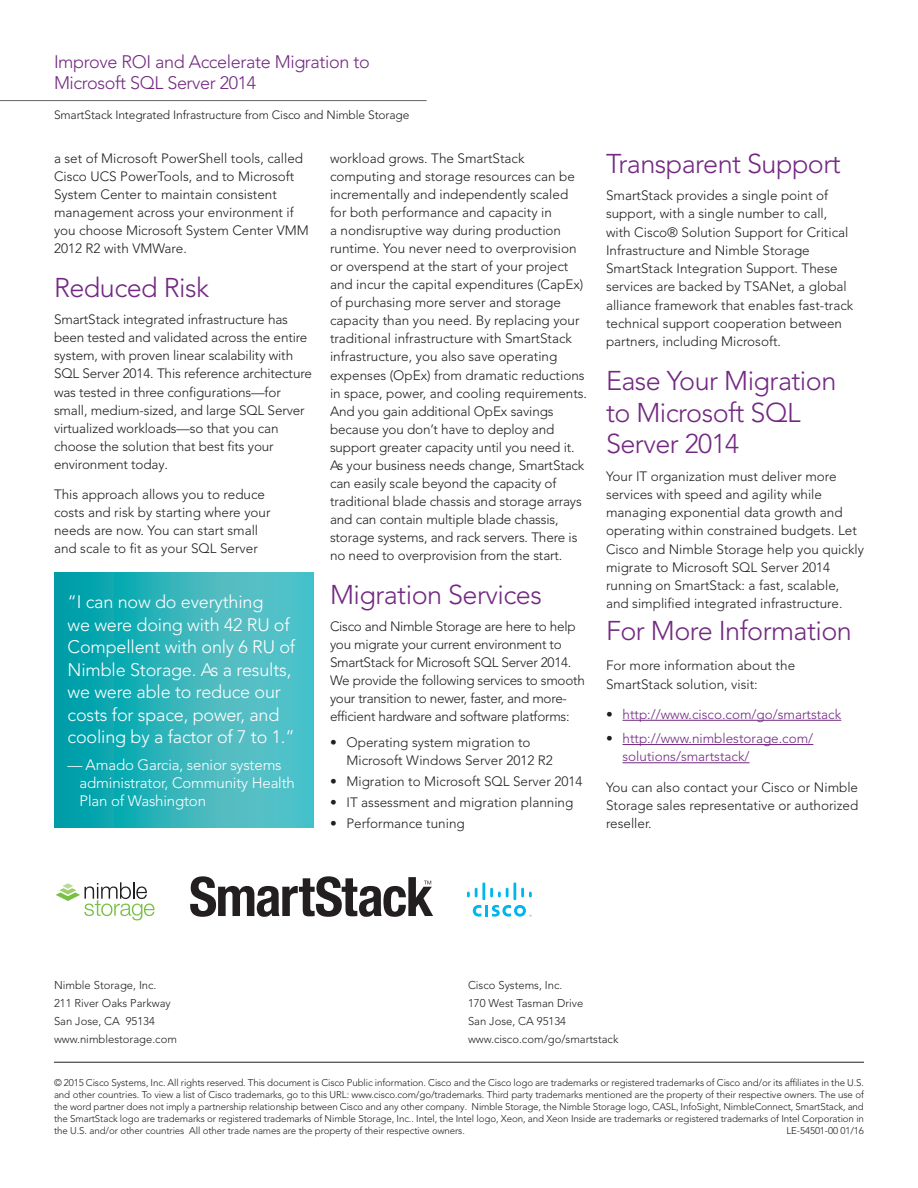
<style>
.page{position:relative;width:918px;height:1188px;background:#fff}
.page>*{position:absolute;margin:0;border:0;box-sizing:border-box;transform-origin:0 0}
.Head_1{font:300 27px/31.8px "Avenir LT Pro";letter-spacing:-.02em;color:#732982}
.Body_1{font:300 27px "Avenir LT Pro";letter-spacing:-.02em;color:#732982}
.Sidebar_Quote{font:300 18px/22.5px "Avenir LT Pro";letter-spacing:-.01em;color:#fff}
.t1{font:300 18px/21px "Avenir LT Pro";letter-spacing:-.02em;color:#732982}
.t2{font:300 15px/18px "Avenir LT Pro";letter-spacing:-.01em;color:#fff}
.Body_1-2{font:300 13.5px/18px "Avenir LT Pro";color:#231f20}
.Body_Before_Bullets{font:300 13.5px/18px "Avenir LT Pro";letter-spacing:-.02em;color:#231f20}
.t3{font:300 13.5px/18.3px "Avenir LT Pro";color:#732982}
.t4{font:300 12px "Avenir LT Pro";letter-spacing:-.01em;color:#231f20}
.t5{font:300 11.25px/18px "Avenir LT Pro";color:#231f20}
.t6{font:300 9.75px/12px "Avenir LT Pro";letter-spacing:-.01em;color:#231f20;text-align:justify}
.s1{color:#231f20}
</style>
<div class="page">
<hr style="left:54px;top:1062px;width:810px;height:1px;background:#231f20">
<svg style="left:56px;top:882px;width:99px;height:38px"></svg>
<svg style="left:190px;top:876px;width:243px;height:41px"></svg>
<svg style="left:467px;top:888px;width:11px;height:9px"></svg>
<hr style="left:482px;top:882px;width:3px;height:18px;background:#00b6ef">
<svg style="left:490px;top:888px;width:19px;height:9px"></svg>
<hr style="left:513px;top:882px;width:3px;height:18px;background:#00b6ef">
<svg style="left:521px;top:888px;width:11px;height:9px"></svg>
<svg style="left:473px;top:905px;width:59px;height:12px"></svg>
<hr style="left:0;top:100px;width:427px;height:1px;background:#636366">
<hr style="left:622px;top:720px;width:219px;height:1px;background:#732982">
<hr style="left:622px;top:744px;width:191px;height:1px;background:#732982">
<hr style="left:622px;top:763px;width:128px;height:1px;background:#732982">
<svg style="left:54px;top:572px;width:259px;height:256px;background:#30b3ba"></svg>
<h2 class="t1" style="left:54px;top:51px;width:317px">Improve ROI and Accelerate Migration to<br>Microsoft SQL Server 2014</h2>
<p class="t4" style="left:54px;top:108px;width:357px">SmartStack Integrated Infrastructure from Cisco and Nimble Storage</p>
<p class="Body_1-2" style="left:54px;top:149px;width:256px">a set of Microsoft PowerShell tools, called Cisco UCS PowerTools, and to Microsoft System Center to maintain consistent management across your environment if you choose Microsoft System Center VMM 2012 R2 with VMWare.</p>
<p class="Head_1" style="left:54px;top:272px;width:157px">Reduced Risk</p>
<p class="Body_1-2" style="left:54px;top:310px;width:259px">SmartStack integrated infrastructure has been tested and validated across the entire system, with proven linear scalability with SQL Server 2014. This reference architecture was tested in three configurations—for small, medium-sized, and large SQL Server virtualized workloads—so that you can choose the solution that best fits your environment today.</p>
<p class="Body_1-2" style="left:54px;top:485px;width:218px">This approach allows you to reduce costs and risk by starting where your needs are now. You can start small and scale to fit as your SQL Server</p>
<p class="Sidebar_Quote" style="left:68px;top:591px;width:229px">“I can now do everything<br>we were doing with 42 RU of<br>Compellent with only 6 RU of<br>Nimble Storage. As a results, we were able to reduce our costs for space, power, and cooling by a factor of 7 to 1.”</p>
<p class="t2" style="left:80px;top:756px;width:217px;text-indent:-12px">— Amado Garcia, senior systems administrator, Community Health<br>Plan of Washington</p>
<p class="Body_1-2" style="left:330px;top:149px;width:259px">workload grows. The SmartStack computing and storage resources can be incrementally and independently scaled for both performance and capacity in<br>a nondisruptive way during production runtime. You never need to overprovision or overspend at the start of your project and incur the capital expenditures (CapEx) of purchasing more server and storage capacity than you need. By replacing your traditional infrastructure with SmartStack infrastructure, you also save operating expenses (OpEx) from dramatic reductions in space, power, and cooling requirements.<br>And you gain additional OpEx savings because you don’t have to deploy and support greater capacity until you need it.<br>As your business needs change, SmartStack can easily scale beyond the capacity of traditional blade chassis and storage arrays and can contain multiple blade chassis, storage systems, and rack servers. There is no need to overprovision from the start.</p>
<p class="Head_1" style="left:330px;top:579px;width:213px">Migration Services</p>
<p class="Body_Before_Bullets" style="left:330px;top:617px;width:256px">Cisco and Nimble Storage are here to help you migrate your current environment to SmartStack for Microsoft SQL Server 2014.<br>We provide the following services to smooth your transition to newer, faster, and more&shy;efficient hardware and software platforms:</p>
<p class="Body_1-2" style="left:346px;top:733px;width:208px;text-indent:-16px">• Operating system migration to<br>Microsoft Windows Server 2012 R2</p>
<p class="Body_1-2" style="left:330px;top:772px;width:254px">• Migration to Microsoft SQL Server 2014</p>
<p class="Body_1-2" style="left:330px;top:793px;width:245px">• IT assessment and migration planning</p>
<p class="Body_1-2" style="left:330px;top:814px;width:136px">• Performance tuning</p>
<p class="Head_1" style="left:606px;top:148px;width:236px">Transparent Support</p>
<p class="Body_1-2" style="left:606px;top:186px;width:249px">SmartStack provides a single point of support, with a single number to call, with Cisco® Solution Support for Critical Infrastructure and Nimble Storage SmartStack Integration Support. These services are backed by TSANet, a global alliance framework that enables fast-track technical support cooperation between partners, including Microsoft.</p>
<p class="Head_1" style="left:606px;top:365px;width:232px">Ease Your Migration to Microsoft SQL<br>Server 2014</p>
<p class="Body_1-2" style="left:606px;top:467px;width:260px">Your IT organization must deliver more services with speed and agility while managing exponential data growth and operating within constrained budgets. Let Cisco and Nimble Storage help you quickly migrate to Microsoft SQL Server 2014 running on SmartStack: a fast, scalable, and simplified integrated infrastructure.</p>
<p class="Body_1" style="left:606px;top:615px;width:247px">For More Information</p>
<p class="Body_1-2" style="left:606px;top:657px;width:191px">For more information about the<br>SmartStack solution, visit:</p>
<p class="t3" style="left:606px;top:705px;width:237px"><span class="s1">•</span> http://www.cisco.com/go/smartstack</p>
<p class="t3" style="left:622px;top:729px;width:192px;text-indent:-16px"><span class="s1">•</span> http://www.nimblestorage.com/ solutions/smartstack/</p>
<p class="Body_1-2" style="left:606px;top:778px;width:254px;text-align:justify">You can also contact your Cisco or Nimble Storage sales representative or authorized reseller.</p>
<p class="t5" style="left:54px;top:976px;width:124px">Nimble Storage, Inc.<br>211 River Oaks Parkway<br>San Jose, CA 95134 www.nimblestorage.com</p>
<p class="t5" style="left:468px;top:976px;width:152px">Cisco Systems, Inc.<br>170 West Tasman Drive<br>San Jose, CA 95134 www.cisco.com/go/smartstack</p>
<p class="t6" style="left:54px;top:1077px;width:812px">© 2015 Cisco Systems, Inc. All rights reserved. This document is Cisco Public information. Cisco and the Cisco logo are trademarks or registered trademarks of Cisco and/or its affiliates in the U.S. and other countries. To view a list of Cisco trademarks, go to this URL: www.cisco.com/go/trademarks. Third party trademarks mentioned are the property of their respective owners. The use of the word partner does not imply a partnership relationship between Cisco and any other company. Nimble Storage, the Nimble Storage logo, CASL, InfoSight, NimbleConnect, SmartStack, and the SmartStack logo are trademarks or registered trademarks of Nimble Storage, Inc.. Intel, the Intel logo, Xeon, and Xeon Inside are trademarks or registered trademarks of Intel Corporation in the U.S. and/or other countries All other trade names are the property of their respective owners.</p>
<p class="t6" style="left:786px;top:1125px;width:79px">LE-54501-00 01/16</p>
</div>
